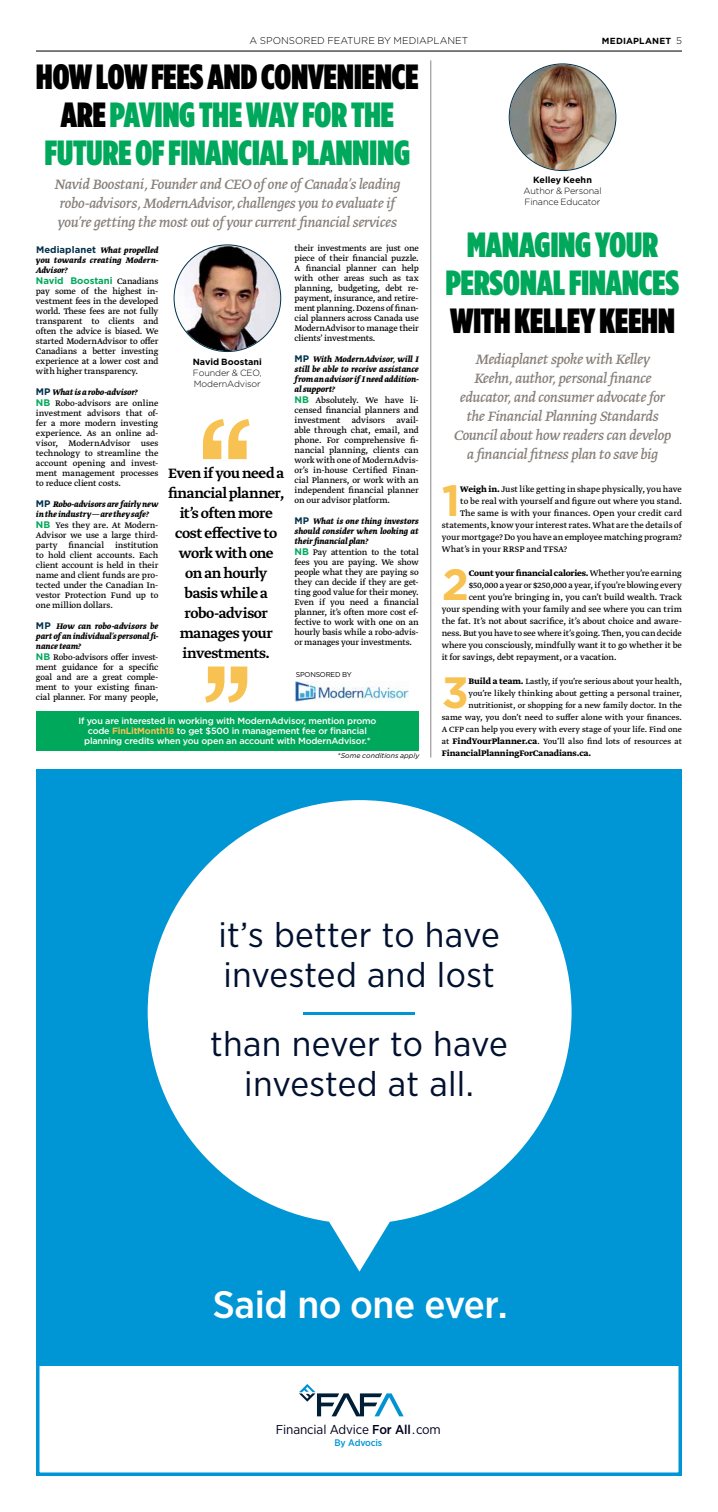
<style>
.page{position:relative;width:718px;height:1512px;background:#fff}
.page>*{position:absolute;margin:0;border:0;box-sizing:border-box;transform-origin:0 0}
.t1{font:700 43.8px "Gotham";color:#f8c253}
.t2{font:500 38.2px "Gotham Narrow";letter-spacing:-.01em;color:#fff;scale:1.05 1}
.t3{font:900 35px/38px "Gotham Condensed";color:#00a85b;text-align:center}
.t4{font:900 35px "Gotham Condensed";color:#000}
.t5{font:34.7px/39.6px "Gotham Narrow";letter-spacing:.01em;color:#00112f;scale:1.05 1}
.t6{font:italic 16px/19px "Greta Text Pro";letter-spacing:-.02em;color:#87807b}
.t7{font:500 16px/20px "Greta Text Pro";letter-spacing:-.025em;color:#000;text-align:center}
.t8{font:12.9px "Gotham Narrow";letter-spacing:-.01em;color:#00001d;scale:1.05 1}
.t9{font:300 9.8px "Gotham";letter-spacing:.005em;color:#000}
.t10{font:9.5px/10px "Greta Text Pro";letter-spacing:-.01em;color:#000;text-align:justify}
.t11{font:italic 700 9.5px/10px "Greta Text Pro";letter-spacing:-.01em;color:#000;text-align:justify}
.t12{font:700 9.5px "Greta Text Pro";color:#000}
.t13{font:9.5px "Greta Text Pro";letter-spacing:.01em;color:#000}
.t14{font:700 9.5px "Gotham";letter-spacing:-.01em;color:#00a85b}
.t15{font:500 9.5px "Gotham Narrow";letter-spacing:-.01em;color:#0095d5;scale:1.05 1}
.t16{font:9px/12px "Greta Text Pro";letter-spacing:-.005em;color:#000;text-align:right}
.t17{font:500 9px/10px "Gotham";letter-spacing:-.02em;color:#fff;text-align:center}
.t18{font:300 9px/11px "Gotham";letter-spacing:-.01em;color:#000}
.t19{font:700 9px "Gotham";letter-spacing:.005em;color:#000}
.t20{font:700 8.8px "Gotham";letter-spacing:.02em;color:#000}
.t21{font:italic 7px "Gotham";letter-spacing:.01em;color:#000}
.t22{font:7px "Gotham";letter-spacing:-.03em;color:#000}
.s1{font-weight:300;font-size:9.8px}
.s2{color:#000}
.s3{font-family:"Gotham";font-style:normal;color:#00304a}
.s4{font-family:"Greta Text Pro";font-weight:400;color:#000}
.s5{font-family:"Gotham";font-weight:700;color:#00304a}
.s6{font-weight:700;font-style:italic}
.s7{font-family:"Gotham";font-weight:700;color:#00a85b}
.s8{font-weight:700;color:#f8c253}
.s9{font-weight:700}
.s10{font-weight:400}
.s11{font-weight:700;font-size:9.5px}
.s12{font-weight:500}
</style>
<div class="page">
<hr style="left:36px;top:51px;width:646px;height:1px;background:#000">
<div style="left:36px;top:712px;width:383px;height:39px;background:#00a85b"></div>
<div style="left:36px;top:770px;width:646px;height:596px;background:#0095d5"></div>
<svg style="left:148px;top:800px;width:423px;height:472px;fill:#fff"></svg>
<hr style="left:303px;top:1012px;width:111px;height:2px;background:#0095d5">
<div style="left:36px;top:1352px;width:646px;height:124px;border:4px solid #0095d5"></div>
<svg style="left:299px;top:1384px;width:105px;height:32px"></svg>
<img style="left:175px;top:245px;width:105px;height:106px;border-radius:53px">
<img style="left:510px;top:64px;width:105px;height:106px;border-radius:53px">
<svg style="left:203px;top:419px;width:47px;height:40px"></svg>
<svg style="left:205px;top:667px;width:42px;height:36px"></svg>
<img style="left:295px;top:681px;width:113px;height:21px">
<hr style="left:430px;top:60px;width:1px;height:698px;background:#8c8682">
<p class="t9" style="left:250px;top:34px;width:220px">A SPONSORED FEATURE BY MEDIAPLANET</p>
<p class="t20" style="left:602px;top:35px;width:81px">MEDIAPLANET <span class="s1">5</span></p>
<h3 class="t3" style="left:36px;top:57px;width:384px"><span class="s2">HOW LOW FEES AND CONVENIENCE<br>ARE</span> PAVING THE WAY FOR THE<br>FUTURE OF FINANCIAL PLANNING</h3>
<h3 class="t6" style="left:54px;top:176px;width:348px">Navid Boostani, Founder and CEO of one of Canada’s leading robo-advisors, ModernAdvisor, challenges you to evaluate if you’re getting the most out of your current financial services</h3>
<p class="t11" style="left:36px;top:245px;width:124px"><span class="s3">Mediaplanet</span> What propelled you towards creating Modern-Advisor?</p>
<p class="t14" style="left:36px;top:274px;width:124px">Navid Boostani <span class="s4">Canadians</span></p>
<p class="t10" style="left:36px;top:287px;width:124px">pay some of the highest in&shy;vestment fees in the developed world. These fees are not fully transparent to clients and often the advice is biased. We started ModernAdvisor to offer Canadians a better investing experience at a lower cost and with higher transparency.</p>
<p class="t10" style="left:36px;top:387px;width:124px;line-height:11px"><span class="s5">MP</span> <span class="s6">What is a robo-advisor?<br></span><span class="s7">NB</span> Robo-advisors are online</p>
<p class="t10" style="left:36px;top:409px;width:124px">investment advisors that of&shy;fer a more modern investing experience. As an online ad&shy;visor, ModernAdvisor uses technology to streamline the account opening and invest&shy;ment management processes to reduce client costs.</p>
<p class="t11" style="left:36px;top:499px;width:124px"><span class="s3">MP</span> Robo-advisors are fairly new in the industry — are they safe?</p>
<p class="t10" style="left:36px;top:521px;width:124px"><span class="s7">NB</span> Yes they are. At Modern-Advisor we use a large third&shy;party financial institution to hold client accounts. Each client account is held in their name and client funds are pro&shy;tected under the Canadian In&shy;vestor Protection Fund up to one million dollars.</p>
<p class="t11" style="left:36px;top:621px;width:124px"><span class="s3">MP</span> How can robo-advisors be part of an individual’s personal fi&shy;nance team?</p>
<p class="t10" style="left:36px;top:653px;width:124px"><span class="s7">NB</span> Robo-advisors offer invest&shy;ment guidance for a specific goal and are a great comple&shy;ment to your existing finan&shy;cial planner. For many people,</p>
<p class="t19" style="left:193px;top:356px;width:71px">Navid Boostani</p>
<p class="t18" style="left:193px;top:367px;width:70px">Founder &amp; CEO,<br>ModernAdvisor</p>
<h3 class="t7" style="left:168px;top:463px;width:118px">Even if you need a financial planner, it’s often more cost effective to work with one<br>on an hourly basis while a robo-advisor manages your investments.</h3>
<p class="t10" style="left:294px;top:243px;width:126px">their investments are just one piece of their financial puzzle.<br>A financial planner can help with other areas such as tax planning, budgeting, debt re&shy;payment, insurance, and retire&shy;ment planning. Dozens of finan&shy;cial planners across Canada use ModernAdvisor to manage their clients’ investments.</p>
<p class="t11" style="left:294px;top:354px;width:126px"><span class="s3">MP</span> With ModernAdvisor, will I still be able to receive assistance from an advisor if I need addition&shy;al support?</p>
<p class="t10" style="left:294px;top:395px;width:126px"><span class="s7">NB</span> Absolutely. We have li&shy;censed financial planners and investment advisors avail&shy;able through chat, email, and phone. For comprehensive fi&shy;nancial planning, clients can work with one of ModernAdvis&shy;or’s in-house Certified Finan&shy;cial Planners, or work with an independent financial planner on our advisor platform.</p>
<p class="t11" style="left:294px;top:516px;width:126px"><span class="s3">MP</span> What is one thing investors should consider when looking at their financial plan?</p>
<p class="t10" style="left:294px;top:547px;width:126px"><span class="s7">NB</span> Pay attention to the total fees you are paying. We show people what they are paying so they can decide if they are get&shy;ting good value for their money.<br>Even if you need a financial planner, it’s often more cost ef&shy;fective to work with one on an hourly basis while a robo-advis&shy;or manages your investments.</p>
<p class="t22" style="left:296px;top:670px;width:57px">SPONSORED BY</p>
<p class="t17" style="left:78px;top:716px;width:300px">If you are interested in working with ModernAdvisor, mention promo code <span class="s8">FinLitMonth18</span> to get $500 in management fee or financial planning credits when you open an account with ModernAdvisor.*</p>
<p class="t21" style="left:338px;top:752px;width:83px">*Some conditions apply</p>
<p class="t19" style="left:533px;top:174px;width:60px">Kelley Keehn</p>
<p class="t18" style="left:523px;top:185px;width:80px">Author &amp; Personal<br>Finance Educator</p>
<h3 class="t3" style="left:446px;top:226px;width:235px">MANAGING YOUR<br>PERSONAL FINANCES</h3>
<h3 class="t4" style="left:450px;top:300px;width:226px">WITH KELLEY KEEHN</h3>
<h3 class="t6" style="left:454px;top:350px;width:219px;text-align:center">Mediaplanet spoke with Kelley Keehn, author, personal finance educator, and consumer advocate for the Financial Planning Standards Council about how readers can develop a financial fitness plan to save big</h3>
<h1 class="t1" style="left:442px;top:471px;width:20px">1</h1>
<p class="t10" style="left:460px;top:484px;width:223px"><span class="s9">Weigh in.</span> Just like getting in shape physically, you have</p>
<p class="t10" style="left:460px;top:496px;width:223px">to be real with yourself and figure out where you stand.</p>
<p class="t13" style="left:460px;top:507px;width:223px">The same is with your finances. Open your credit card</p>
<p class="t10" style="left:442px;top:520px;width:242px">statements, know your interest rates. What are the details of</p>
<p class="t10" style="left:442px;top:532px;width:242px">your mortgage? Do you have an employee matching program?</p>
<p class="t13" style="left:442px;top:543px;width:127px">What’s in your RRSP and TFSA?</p>
<h1 class="t1" style="left:442px;top:555px;width:29px">2</h1>
<p class="t12" style="left:469px;top:567px;width:215px">Count your financial calories. <span class="s10">Whether you’re earning</span></p>
<p class="t10" style="left:469px;top:580px;width:215px">$50,000 a year or $250,000 a year, if you’re blowing every</p>
<p class="t10" style="left:469px;top:592px;width:215px">cent you’re bringing in, you can’t build wealth. Track</p>
<p class="t10" style="left:442px;top:604px;width:242px">your spending with your family and see where you can trim</p>
<p class="t10" style="left:442px;top:616px;width:242px">the fat. It’s not about sacrifice, it’s about choice and aware-</p>
<p class="t10" style="left:442px;top:628px;width:242px">ness. But you have to see where it’s going. Then, you can decide</p>
<p class="t10" style="left:442px;top:640px;width:242px">where you consciously, mindfully want it to go whether it be</p>
<p class="t10" style="left:442px;top:652px;width:176px">it for savings, debt repayment, or a vacation.</p>
<h1 class="t1" style="left:442px;top:663px;width:29px">3</h1>
<p class="t16" style="left:442px;top:676px;width:242px"><span class="s11">Build a team.</span> Lastly, if you’re serious about your health,<br>you’re likely thinking about getting a personal trainer, nutritionist, or shopping for a new family doctor. In the<br>same way, you don’t need to suffer alone with your finances.<br>A CFP can help you every with every stage of your life. Find one at <span class="s11">FindYourPlanner.ca</span>. You’ll also find lots of resources at</p>
<p class="t12" style="left:442px;top:747px;width:151px">FinancialPlanningForCanadians.ca.</p>
<h3 class="t5" style="left:218px;top:915px;width:269px">it’s better to have invested and lost</h3>
<h3 class="t5" style="left:210px;top:1024px;width:285px;text-align:center">than never to have invested at all.</h3>
<h2 class="t2" style="left:213px;top:1280px;width:282px">Said no one ever.</h2>
<h3 class="t8" style="left:276px;top:1421px;width:159px">Financial Advice <span class="s12">For All</span>.com</h3>
<p class="t15" style="left:335px;top:1437px;width:47px">By Advocis</p>
</div>
